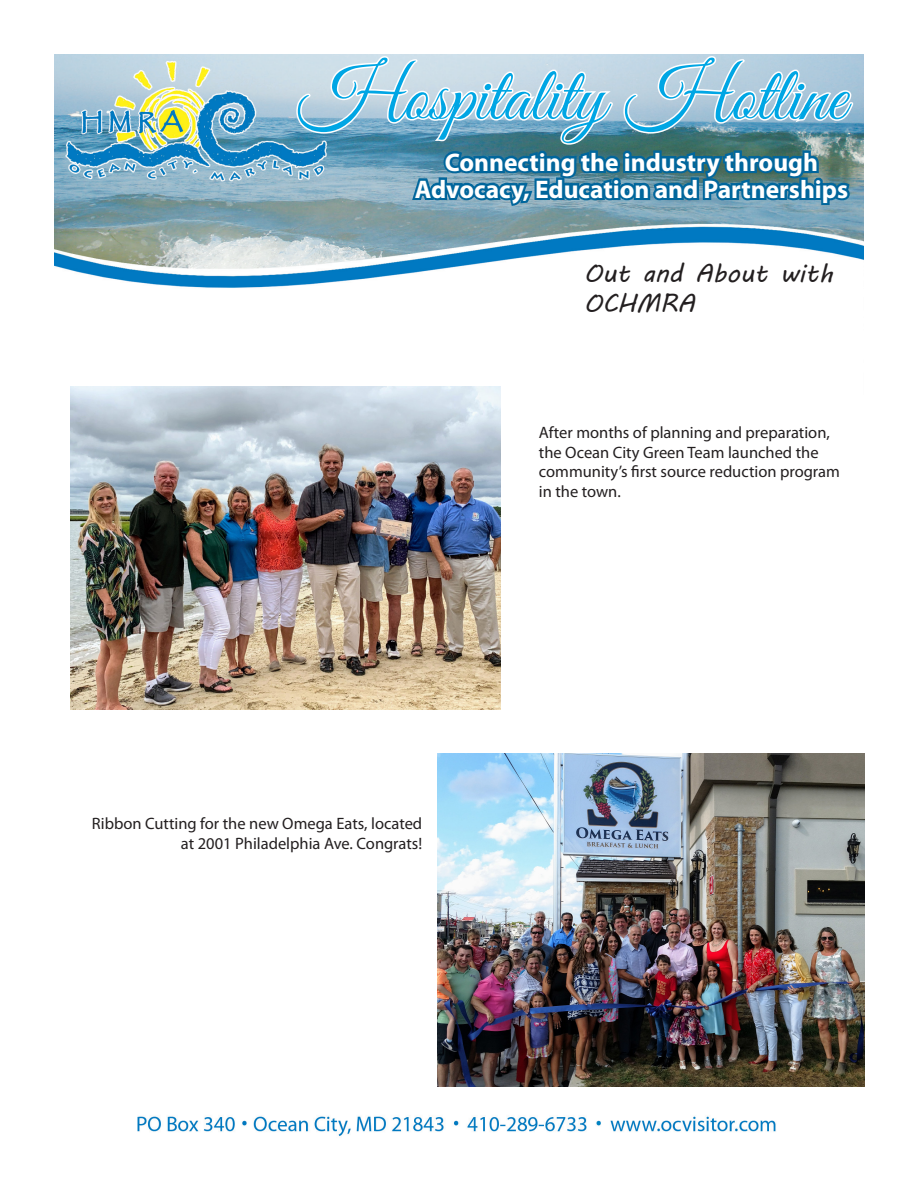
<style>
.page{position:relative;width:918px;height:1188px;background:#fff}
.page>*{position:absolute;margin:0;border:0;box-sizing:border-box;transform-origin:0 0}
.t1{font:76.5px "Great Vibes";color:#00a6e4}
.t2{font:700 25.5px "Myriad Pro";color:#fff}
.t3{font:25.5px/30.6px "MV Boli";color:#231f20}
.t4{font:16.5px/19.8px "Myriad Pro";color:#231f20}
</style>
<div class="page">
<img style="left:54px;top:54px;width:810px;height:1083px">
<svg style="left:296px;top:55px;width:559px;height:220px"></svg>
<img style="left:70px;top:387px;width:430px;height:322px">
<img style="left:437px;top:754px;width:427px;height:332px">
<p class="t1" style="left:298px;top:54px;width:549px">Hospitality Hotline</p>
<p class="t2" style="left:445px;top:146px;width:375px">Connecting the industry through</p>
<p class="t2" style="left:415px;top:173px;width:435px">Advocacy, Education and Partnerships</p>
<p class="t3" style="left:584px;top:257px;width:250px">Out and About with<br>OCHMRA</p>
<p class="t4" style="left:539px;top:422px;width:302px">After months of planning and preparation, the Ocean City Green Team launched the community’s first source reduction program in the town.</p>
<p class="t4" style="left:92px;top:813px;width:332px;text-align:right">Ribbon Cutting for the new Omega Eats, located at 2001 Philadelphia Ave. Congrats!</p>
</div>
